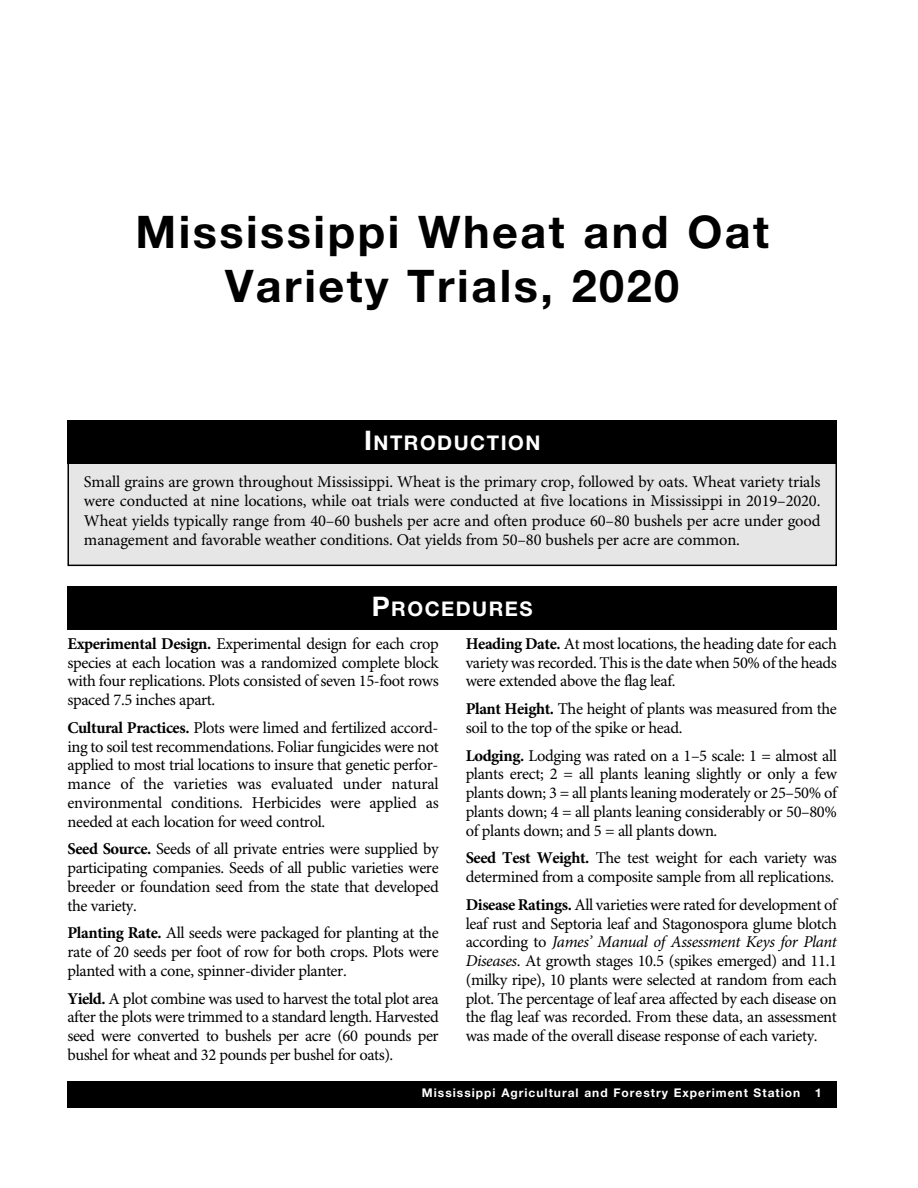
<style>
.page{position:relative;width:918px;height:1188px;background:#fff}
.page>*{position:absolute;margin:0;border:0;box-sizing:border-box;transform-origin:0 0}
.t1{font:700 45px/54px "Helvetica Neue LT Std";letter-spacing:.055em;color:#000;text-align:center}
.t2{font:700 20.25px "Helvetica Neue LT Std";letter-spacing:.075em;color:#fff}
.t3{font:16.5px/18.8px "Minion Pro";letter-spacing:-.025em;color:#000;text-align:justify}
.t4{font:700 12px "Helvetica Neue LT Std";letter-spacing:.085em;color:#fff}
.s1{font-size:27px}
.s2{font-weight:700}
.s3{font-style:italic}
</style>
<div class="page">
<div style="left:68px;top:1081px;width:769px;height:27px;background:#000"></div>
<div style="left:69px;top:450px;width:766px;height:115px;background:#e6e6e6"></div>
<div style="left:67px;top:448px;width:770px;height:118px;border:2px solid #000"></div>
<div style="left:67px;top:586px;width:770px;height:43px;background:#000"></div>
<div style="left:67px;top:421px;width:770px;height:43px;background:#000"></div>
<p class="t1" style="left:135px;top:209px;width:635px">Mississippi Wheat and Oat<br>Variety Trials, 2020</p>
<p class="t2" style="left:364px;top:436px;width:178px"><span class="s1">I</span>NTRODUCTION</p>
<p class="t3" style="left:84px;top:473px;width:738px;line-height:19.5px">Small grains are grown throughout Mississippi. Wheat is the primary crop, followed by oats. Wheat variety trials were conducted at nine locations, while oat trials were conducted at five locations in Mississippi in 2019–2020.<br>Wheat yields typically range from 40–60 bushels per acre and often produce 60–80 bushels per acre under good management and favorable weather conditions. Oat yields from 50–80 bushels per acre are common.</p>
<p class="t2" style="left:372px;top:601px;width:162px"><span class="s1">P</span>ROCEDURES</p>
<p class="t3" style="left:67px;top:636px;width:373px"><span class="s2">Experimental Design.</span> Experimental design for each crop species at each location was a randomized complete block with four replications. Plots consisted of seven 15-foot rows spaced 7.5 inches apart.</p>
<p class="t3" style="left:67px;top:720px;width:373px"><span class="s2">Cultural Practices.</span> Plots were limed and fertilized accord&shy;ing to soil test recommendations. Foliar fungicides were not applied to most trial locations to insure that genetic perfor&shy;mance of the varieties was evaluated under natural environmental conditions. Herbicides were applied as needed at each location for weed control.</p>
<p class="t3" style="left:67px;top:841px;width:373px"><span class="s2">Seed Source.</span> Seeds of all private entries were supplied by participating companies. Seeds of all public varieties were breeder or foundation seed from the state that developed the variety.</p>
<p class="t3" style="left:67px;top:925px;width:373px"><span class="s2">Planting Rate.</span> All seeds were packaged for planting at the rate of 20 seeds per foot of row for both crops. Plots were planted with a cone, spinner-divider planter.</p>
<p class="t3" style="left:67px;top:991px;width:373px"><span class="s2">Yield.</span> A plot combine was used to harvest the total plot area after the plots were trimmed to a standard length. Harvested seed were converted to bushels per acre (60 pounds per bushel for wheat and 32 pounds per bushel for oats).</p>
<p class="t3" style="left:466px;top:636px;width:373px"><span class="s2">Heading Date.</span> At most locations, the heading date for each variety was recorded. This is the date when 50% of the heads were extended above the flag leaf.</p>
<p class="t3" style="left:466px;top:701px;width:373px"><span class="s2">Plant Height.</span> The height of plants was measured from the soil to the top of the spike or head.</p>
<p class="t3" style="left:466px;top:748px;width:373px"><span class="s2">Lodging.</span> Lodging was rated on a 1–5 scale: 1 = almost all plants erect; 2 = all plants leaning slightly or only a few plants down; 3 = all plants leaning moderately or 25–50% of plants down; 4 = all plants leaning considerably or 50–80% of plants down; and 5 = all plants down.</p>
<p class="t3" style="left:466px;top:850px;width:373px"><span class="s2">Seed Test Weight.</span> The test weight for each variety was determined from a composite sample from all replications.</p>
<p class="t3" style="left:466px;top:897px;width:373px"><span class="s2">Disease Ratings.</span> All varieties were rated for development of leaf rust and Septoria leaf and Stagonospora glume blotch according to <span class="s3">James’ Manual of Assessment Keys for Plant Diseases</span>. At growth stages 10.5 (spikes emerged) and 11.1 (milky ripe), 10 plants were selected at random from each plot. The percentage of leaf area affected by each disease on the flag leaf was recorded. From these data, an assessment was made of the overall disease response of each variety.</p>
<p class="t4" style="left:422px;top:1089px;width:402px">Mississippi Agricultural and Forestry Experiment Station 1</p>
</div>
